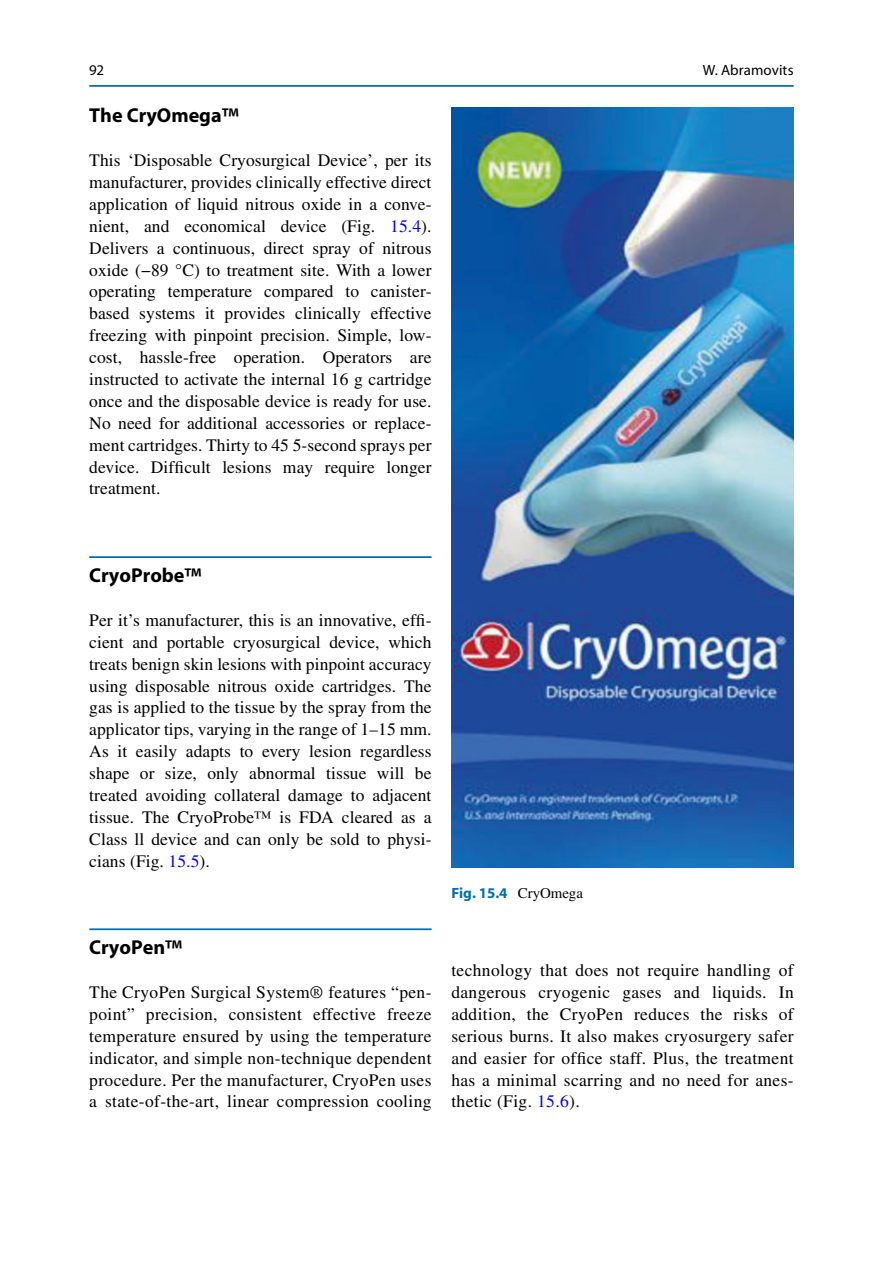
<style>
.page{position:relative;width:883px;height:1261px;background:#fff}
.page>*{position:absolute;margin:0;border:0;box-sizing:border-box;transform-origin:0 0}
.t1{font:700 20.12px "Hgtbrb Myriad";color:#000}
.t2{font:17.5px/21.9px "Llgkyq Times";letter-spacing:.01em;color:#000;text-align:justify}
.t3{font:700 14.88px "Hgtbrb Myriad";color:#006db6}
.t4{font:14.88px "Pgqvnd Myriad";letter-spacing:.01em;color:#000}
.s1{color:#0000fa}
.s2{font-family:"Llgkyq Times";font-weight:400;color:#000}
</style>
<div class="page">
<hr style="left:89px;top:556px;width:343px;height:2px;background:#006db6">
<hr style="left:89px;top:928px;width:343px;height:1px;background:#006db6">
<img style="left:451px;top:107px;width:343px;height:759px">
<hr style="left:89px;top:85px;width:705px;height:2px;background:#006db6">
<p class="t4" style="left:89px;top:64px;width:16px">92</p>
<p class="t1" style="left:89px;top:108px;width:151px">The CryOmega™</p>
<p class="t2" style="left:89px;top:151px;width:344px">This ‘Disposable Cryosurgical Device’, per its manufacturer, provides clinically effective direct application of liquid nitrous oxide in a conve&shy;nient, and economical device (Fig. <span class="s1">15.4</span> ).<br>Delivers a continuous, direct spray of nitrous oxide (−89 °C) to treatment site. With a lower operating temperature compared to canister&shy;based systems it provides clinically effective freezing with pinpoint precision. Simple, low&shy;cost, hassle-free operation. Operators are instructed to activate the internal 16 g cartridge once and the disposable device is ready for use.<br>No need for additional accessories or replace&shy;ment cartridges. Thirty to 45 5-second sprays per device. Difficult lesions may require longer treatment.</p>
<p class="t4" style="left:703px;top:64px;width:92px">W. Abramovits</p>
<p class="t1" style="left:89px;top:567px;width:114px">CryoProbe™</p>
<p class="t2" style="left:89px;top:610px;width:344px">Per it’s manufacturer, this is an innovative, effi&shy;cient and portable cryosurgical device, which treats benign skin lesions with pinpoint accuracy using disposable nitrous oxide cartridges. The gas is applied to the tissue by the spray from the applicator tips, varying in the range of 1–15 mm.<br>As it easily adapts to every lesion regardless shape or size, only abnormal tissue will be treated avoiding collateral damage to adjacent tissue. The CryoProbe™ is FDA cleared as a Class ll device and can only be sold to physi&shy;cians (Fig. <span class="s1">15.5</span> ).</p>
<p class="t1" style="left:89px;top:939px;width:95px">CryoPen™</p>
<p class="t2" style="left:89px;top:982px;width:344px">The CryoPen Surgical System® features “pen&shy;point” precision, consistent effective freeze temperature ensured by using the temperature indicator, and simple non-technique dependent procedure. Per the manufacturer, CryoPen uses a state-of-the-art, linear compression cooling</p>
<p class="t3" style="left:451px;top:887px;width:133px">Fig. 15.4 <span class="s2">CryOmega</span></p>
<p class="t2" style="left:451px;top:960px;width:344px">technology that does not require handling of dangerous cryogenic gases and liquids. In addition, the CryoPen reduces the risks of serious burns. It also makes cryosurgery safer and easier for office staff. Plus, the treatment has a minimal scarring and no need for anes&shy;thetic (Fig. <span class="s1">15.6</span> ).</p>
</div>
